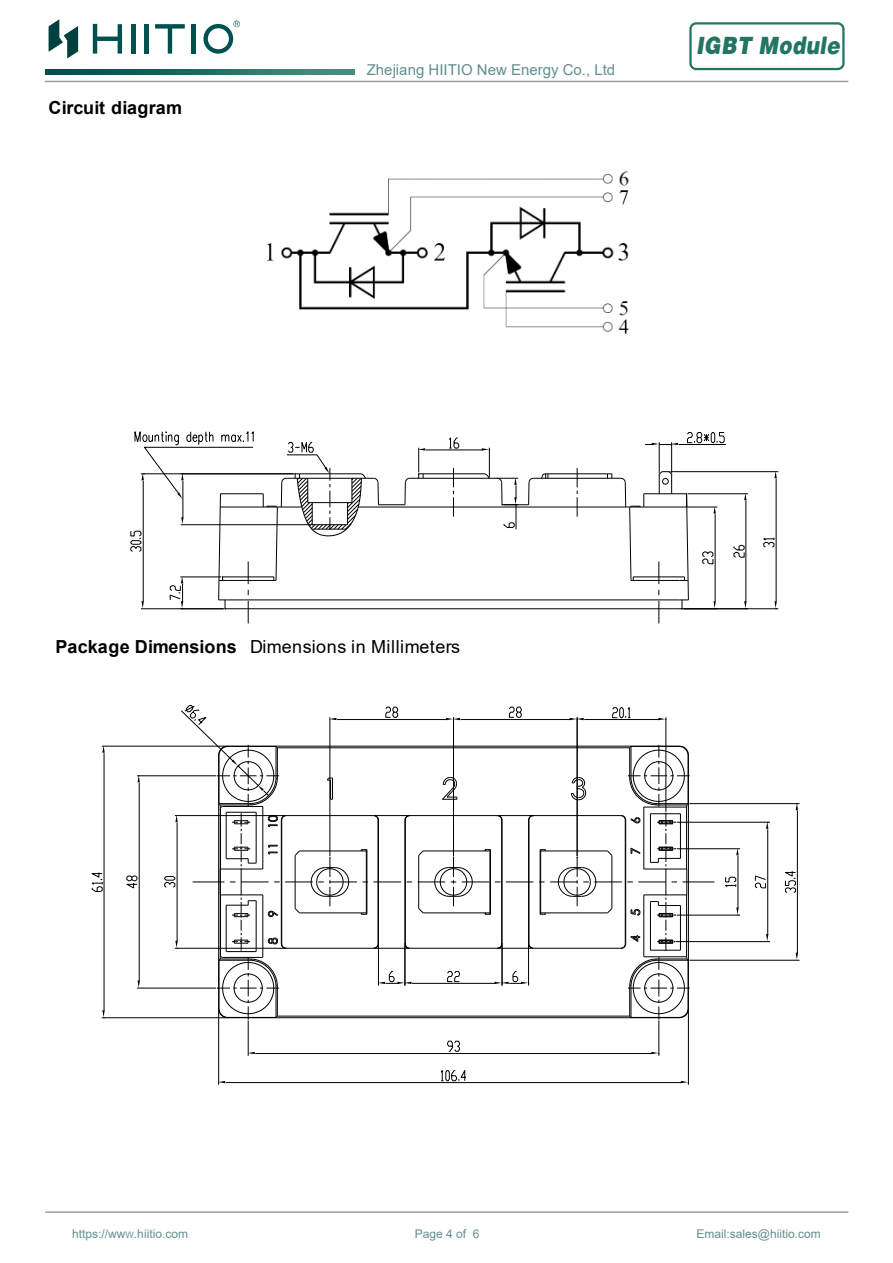
<style>
.page{position:relative;width:893px;height:1263px;background:#fff}
.page>*{position:absolute;margin:0;border:0;box-sizing:border-box;transform-origin:0 0}
.t1{font:24px "HGF9 X CNKI";color:#227564;scale:.86 1}
.t2{font:700 18px "Arial";letter-spacing:.005em;color:#000}
.t3{font:18px "Arial";letter-spacing:.03em;color:#000}
.t4{font:15px "Arial";color:#618f8e}
.t5{font:12px "Arial";color:#618f8e}
.s1{font-size:9px}
</style>
<div class="page">
<img style="left:266px;top:171px;width:363px;height:163px">
<hr style="left:410px;top:948px;width:87px;height:1px;background:#000">
<hr style="left:410px;top:815px;width:87px;height:1px;background:#000">
<hr style="left:686px;top:895px;width:1px;height:62px;background:#000">
<hr style="left:650px;top:950px;width:30px;height:1px;background:#000">
<hr style="left:643px;top:895px;width:1px;height:62px;background:#000">
<hr style="left:688px;top:755px;width:1px;height:254px;background:#000">
<hr style="left:277px;top:747px;width:353px;height:1px;background:#000">
<hr style="left:277px;top:1016px;width:353px;height:1px;background:#000">
<hr style="left:227px;top:1017px;width:452px;height:1px;background:#000">
<hr style="left:227px;top:746px;width:452px;height:1px;background:#000">
<hr style="left:358px;top:507px;width:272px;height:1px;background:#000">
<hr style="left:227px;top:600px;width:452px;height:1px;background:#000">
<hr style="left:286px;top:478px;width:88px;height:1px;background:#000">
<hr style="left:533px;top:478px;width:88px;height:1px;background:#000">
<hr style="left:410px;top:478px;width:87px;height:1px;background:#000">
<svg style="left:373px;top:478px;width:37px;height:27px"></svg>
<svg style="left:607px;top:473px;width:6px;height:5px"></svg>
<hr style="left:548px;top:473px;width:59px;height:1px;background:#000">
<svg style="left:541px;top:473px;width:8px;height:6px"></svg>
<hr style="left:423px;top:473px;width:62px;height:1px;background:#000">
<hr style="left:234px;top:608px;width:439px;height:1px;background:#000">
<hr style="left:670px;top:471px;width:108px;height:1px;background:#000">
<hr style="left:683px;top:608px;width:95px;height:1px;background:#000">
<hr style="left:776px;top:479px;width:1px;height:123px;background:#000">
<svg style="left:774px;top:471px;width:3px;height:7px"></svg>
<svg style="left:774px;top:601px;width:3px;height:8px"></svg>
<svg style="left:763px;top:538px;width:12px;height:9px"></svg>
<hr style="left:682px;top:881px;width:32px;height:1px;background:#000">
<svg style="left:453px;top:468px;width:1px;height:48px"></svg>
<svg style="left:577px;top:468px;width:1px;height:48px"></svg>
<hr style="left:659px;top:442px;width:1px;height:31px;background:#000">
<hr style="left:671px;top:442px;width:1px;height:31px;background:#000">
<hr style="left:679px;top:444px;width:47px;height:1px;background:#000">
<svg style="left:645px;top:443px;width:33px;height:2px"></svg>
<svg style="left:687px;top:432px;width:37px;height:11px"></svg>
<hr style="left:426px;top:450px;width:56px;height:1px;background:#000">
<svg style="left:418px;top:448px;width:7px;height:30px"></svg>
<svg style="left:482px;top:448px;width:8px;height:31px"></svg>
<svg style="left:449px;top:437px;width:10px;height:12px"></svg>
<svg style="left:497px;top:478px;width:37px;height:51px"></svg>
<hr style="left:665px;top:717px;width:1px;height:95px;background:#000">
<hr style="left:584px;top:719px;width:75px;height:1px;background:#000">
<svg style="left:658px;top:718px;width:9px;height:2px"></svg>
<svg style="left:612px;top:707px;width:18px;height:11px"></svg>
<hr style="left:248px;top:1020px;width:1px;height:36px;background:#000">
<hr style="left:658px;top:1020px;width:1px;height:36px;background:#000">
<hr style="left:255px;top:1053px;width:397px;height:1px;background:#000">
<svg style="left:248px;top:1052px;width:7px;height:2px"></svg>
<svg style="left:651px;top:1052px;width:9px;height:2px"></svg>
<svg style="left:447px;top:1041px;width:13px;height:10px"></svg>
<hr style="left:412px;top:983px;width:83px;height:1px;background:#000">
<svg style="left:447px;top:971px;width:13px;height:11px"></svg>
<hr style="left:502px;top:945px;width:1px;height:40px;background:#000">
<hr style="left:528px;top:945px;width:1px;height:40px;background:#000">
<svg style="left:494px;top:971px;width:35px;height:13px"></svg>
<hr style="left:218px;top:1010px;width:1px;height:74px;background:#000">
<hr style="left:688px;top:1010px;width:1px;height:74px;background:#000">
<hr style="left:226px;top:1082px;width:455px;height:1px;background:#000">
<svg style="left:218px;top:1081px;width:7px;height:2px"></svg>
<svg style="left:681px;top:1081px;width:8px;height:2px"></svg>
<svg style="left:441px;top:1070px;width:25px;height:11px"></svg>
<hr style="left:577px;top:717px;width:1px;height:139px;background:#000">
<hr style="left:460px;top:719px;width:110px;height:1px;background:#000">
<svg style="left:569px;top:718px;width:15px;height:2px"></svg>
<svg style="left:509px;top:707px;width:12px;height:11px"></svg>
<hr style="left:453px;top:717px;width:1px;height:139px;background:#000">
<hr style="left:337px;top:719px;width:109px;height:1px;background:#000">
<svg style="left:446px;top:718px;width:14px;height:2px"></svg>
<hr style="left:137px;top:988px;width:79px;height:1px;background:#000">
<hr style="left:137px;top:775px;width:79px;height:1px;background:#000">
<hr style="left:139px;top:783px;width:1px;height:198px;background:#000">
<svg style="left:138px;top:980px;width:2px;height:7px"></svg>
<svg style="left:138px;top:775px;width:2px;height:7px"></svg>
<svg style="left:126px;top:876px;width:11px;height:12px"></svg>
<hr style="left:102px;top:746px;width:124px;height:1px;background:#000">
<hr style="left:102px;top:1017px;width:124px;height:1px;background:#000">
<hr style="left:104px;top:753px;width:1px;height:257px;background:#000">
<svg style="left:102px;top:745px;width:3px;height:8px"></svg>
<svg style="left:102px;top:1010px;width:3px;height:8px"></svg>
<svg style="left:91px;top:872px;width:12px;height:20px"></svg>
<hr style="left:677px;top:848px;width:63px;height:1px;background:#000">
<hr style="left:677px;top:915px;width:63px;height:1px;background:#000">
<hr style="left:738px;top:856px;width:1px;height:52px;background:#000">
<svg style="left:736px;top:848px;width:3px;height:7px"></svg>
<svg style="left:736px;top:907px;width:3px;height:9px"></svg>
<svg style="left:725px;top:877px;width:11px;height:10px"></svg>
<hr style="left:676px;top:941px;width:94px;height:1px;background:#000">
<hr style="left:677px;top:822px;width:93px;height:1px;background:#000">
<hr style="left:767px;top:829px;width:1px;height:105px;background:#000">
<svg style="left:766px;top:934px;width:2px;height:7px"></svg>
<svg style="left:766px;top:822px;width:3px;height:7px"></svg>
<svg style="left:755px;top:875px;width:11px;height:13px"></svg>
<hr style="left:689px;top:960px;width:110px;height:1px;background:#000">
<hr style="left:689px;top:803px;width:110px;height:1px;background:#000">
<hr style="left:797px;top:811px;width:1px;height:142px;background:#000">
<svg style="left:795px;top:952px;width:3px;height:8px"></svg>
<svg style="left:795px;top:803px;width:3px;height:7px"></svg>
<svg style="left:784px;top:871px;width:12px;height:22px"></svg>
<hr style="left:688px;top:493px;width:60px;height:1px;background:#000">
<hr style="left:745px;top:501px;width:1px;height:101px;background:#000">
<svg style="left:744px;top:493px;width:2px;height:7px"></svg>
<svg style="left:744px;top:601px;width:3px;height:8px"></svg>
<svg style="left:734px;top:545px;width:10px;height:13px"></svg>
<svg style="left:628px;top:956px;width:62px;height:64px"></svg>
<svg style="left:620px;top:471px;width:97px;height:152px"></svg>
<svg style="left:418px;top:745px;width:272px;height:205px"></svg>
<svg style="left:164px;top:705px;width:248px;height:315px"></svg>
<svg style="left:130px;top:431px;width:236px;height:192px"></svg>
<hr style="left:312px;top:529px;width:34px;height:1px;background:#000">
<svg style="left:46px;top:70px;width:308px;height:5px;background:#206d63"></svg>
<hr style="left:45px;top:1211px;width:803px;height:2px;background:#9c9c9d">
<hr style="left:45px;top:81px;width:803px;height:1px;background:#9c9c9d">
<div style="left:689px;top:22px;width:155px;height:48px;border:2px solid #227564;border-radius:6px"></div>
<hr style="left:192px;top:24px;width:4px;height:30px;background:#005050">
<hr style="left:131px;top:24px;width:4px;height:30px;background:#005050">
<svg style="left:93px;top:24px;width:29px;height:30px"></svg>
<div style="left:144px;top:24px;width:5px;height:30px;background:#005050"></div>
<svg style="left:155px;top:24px;width:30px;height:30px"></svg>
<svg style="left:203px;top:21px;width:37px;height:33px"></svg>
<svg style="left:49px;top:20px;width:29px;height:38px"></svg>
<h2 class="t2" style="left:49px;top:95px;width:135px">Circuit diagram</h2>
<p class="t4" style="left:367px;top:59px;width:250px">Zhejiang HIITIO New Energy Co., Ltd</p>
<h1 class="t1" style="left:695px;top:27px;width:169px">IGBT Module</h1>
<h2 class="t2" style="left:56px;top:634px;width:183px">Package Dimensions</h2>
<h2 class="t3" style="left:250px;top:634px;width:212px">Dimensions in Millimeters</h2>
<p class="t5" style="left:72px;top:1226px;width:117px">https://ww<span class="s1">W</span>.hiitio.com</p>
<p class="t5" style="left:415px;top:1226px;width:66px">Page 4 of 6</p>
<p class="t5" style="left:696px;top:1226px;width:126px">Email:sales@hiitio.com</p>
</div>
